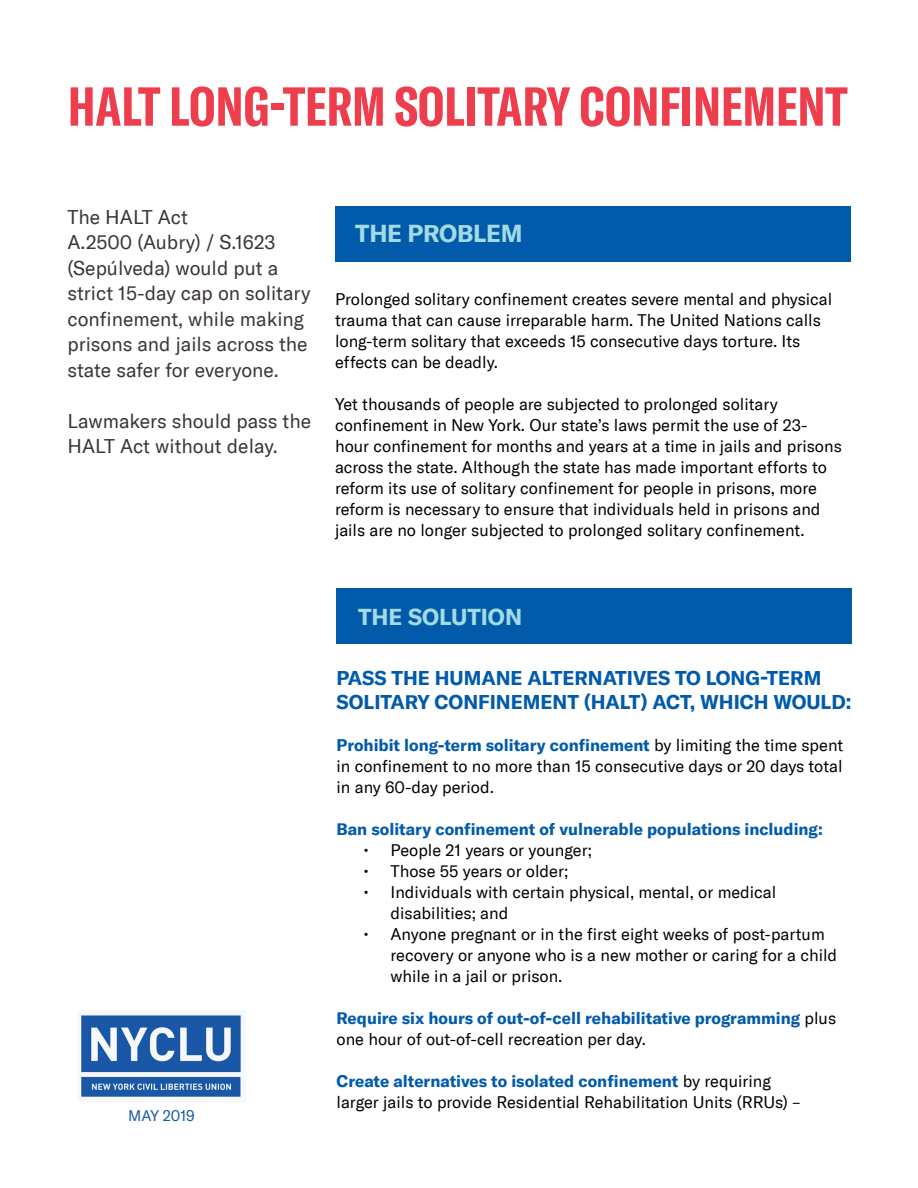
<style>
.page{position:relative;width:918px;height:1188px;background:#fff}
.page>*{position:absolute;margin:0;border:0;box-sizing:border-box;transform-origin:0 0}
.t1{font:700 extra-condensed 54px "GT America";color:#ee3e4e}
.t2{font:700 24px "GT America ACLU";letter-spacing:-.01em;color:#a2dbe4}
.t3{font:700 22.5px "GT America ACLU";color:#a2dbe4}
.t4{font:19.5px/25.5px "GT America ACLU";color:#3b3532}
.t5{font:700 19.5px/24px "GT America ACLU";color:#015aaa}
.t6{font:16.5px/21px "GT America ACLU";color:#000}
.t7{font:700 16.5px/21px "GT America ACLU";color:#015aaa}
.t8{font:15px "GT America ACLU";color:#1758a7}
.s1{font-weight:700;color:#015aaa}
.s2{font-weight:400;color:#000}
</style>
<div class="page">
<div style="left:336px;top:588px;width:515px;height:55px;background:#015aaa"></div>
<div style="left:335px;top:207px;width:515px;height:55px;background:#015aaa"></div>
<img style="left:81px;top:1015px;width:160px;height:82px">
<h1 class="t1" style="left:68px;top:74px;width:781px">HALT LONG-TERM SOLITARY CONFINEMENT</h1>
<p class="t4" style="left:68px;top:204px;width:245px">The HALT Act<br>A.2500 (Aubry) / S.1623 (Sepúlveda) would put a strict 15-day cap on solitary confinement, while making prisons and jails across the state safer for everyone.</p>
<p class="t4" style="left:68px;top:408px;width:245px">Lawmakers should pass the<br>HALT Act without delay.</p>
<h2 class="t2" style="left:355px;top:218px;width:169px">THE PROBLEM</h2>
<p class="t6" style="left:335px;top:289px;width:499px">Prolonged solitary confinement creates severe mental and physical trauma that can cause irreparable harm. The United Nations calls long-term solitary that exceeds 15 consecutive days torture. Its effects can be deadly.</p>
<p class="t6" style="left:335px;top:394px;width:508px">Yet thousands of people are subjected to prolonged solitary confinement in New York. Our state’s laws permit the use of 23- hour confinement for months and years at a time in jails and prisons across the state. Although the state has made important efforts to reform its use of solitary confinement for people in prisons, more reform is necessary to ensure that individuals held in prisons and jails are no longer subjected to prolonged solitary confinement.</p>
<p class="t8" style="left:128px;top:1107px;width:68px">MAY 2019</p>
<h3 class="t3" style="left:358px;top:603px;width:166px">THE SOLUTION</h3>
<p class="t5" style="left:337px;top:666px;width:516px">PASS THE HUMANE ALTERNATIVES TO LONG-TERM<br>SOLITARY CONFINEMENT (HALT) ACT, WHICH WOULD:</p>
<p class="t6" style="left:337px;top:735px;width:508px;text-align:justify"><span class="s1">Prohibit long-term solitary confinement</span> by limiting the time spent in confinement to no more than 15 consecutive days or 20 days total in any 60-day period.</p>
<p class="t7" style="left:337px;top:819px;width:488px">Ban solitary confinement of vulnerable populations including:</p>
<p class="t6" style="left:364px;top:840px;width:230px">• People 21 years or younger;</p>
<p class="t6" style="left:364px;top:861px;width:206px">• Those 55 years or older;</p>
<p class="t6" style="left:391px;top:882px;width:387px;text-indent:-27px">• Individuals with certain physical, mental, or medical disabilities; and</p>
<p class="t6" style="left:391px;top:924px;width:448px;text-indent:-27px">• Anyone pregnant or in the first eight weeks of post-partum recovery or anyone who is a new mother or caring for a child while in a jail or prison.</p>
<p class="t7" style="left:337px;top:1008px;width:501px">Require six hours of out-of-cell rehabilitative programming <span class="s2">plus one hour of out-of-cell recreation per day.</span></p>
<p class="t6" style="left:337px;top:1071px;width:466px"><span class="s1">Create alternatives to isolated confinement</span> by requiring larger jails to provide Residential Rehabilitation Units (RRUs) –</p>
</div>
